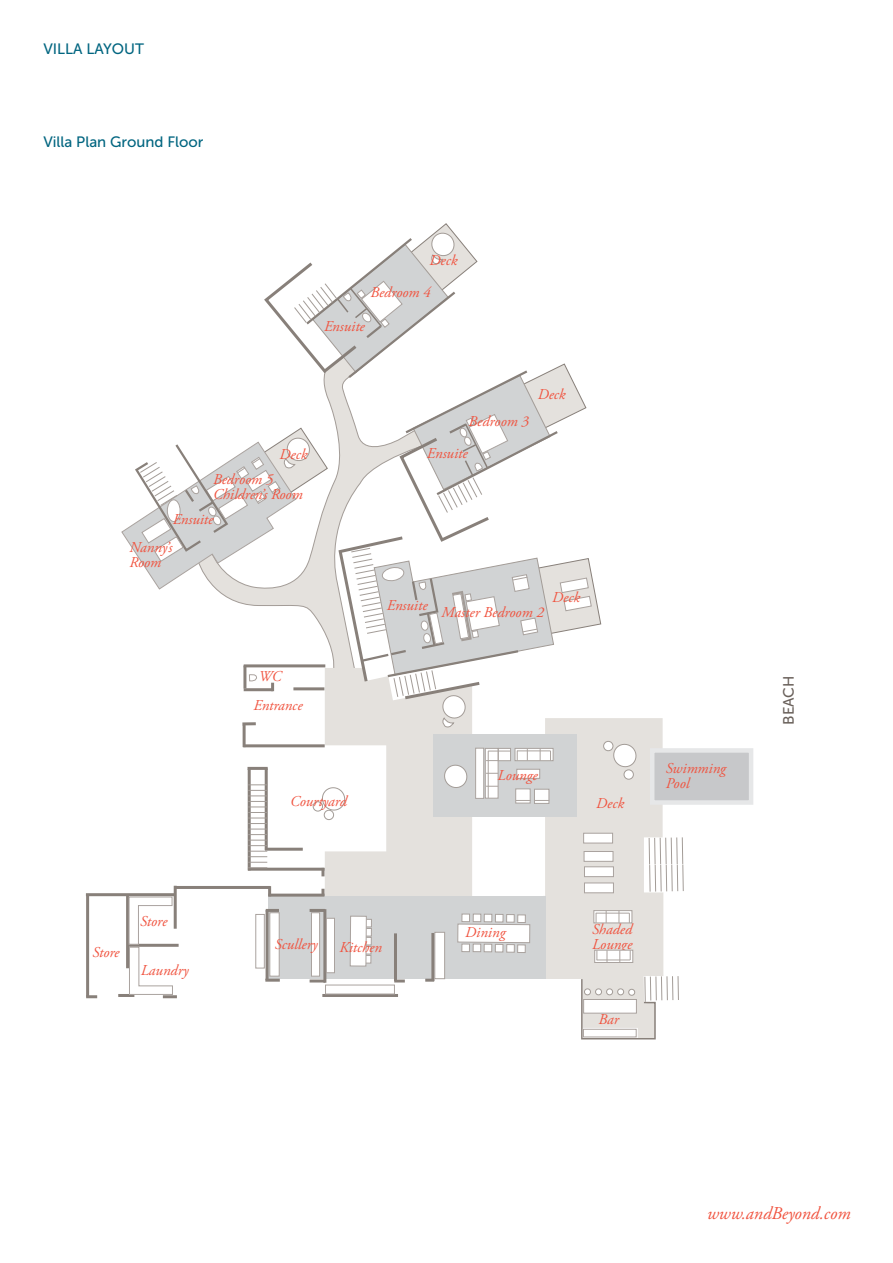
<style>
.page{position:relative;width:893px;height:1263px;background:#fff}
.page>*{position:absolute;margin:0;border:0;box-sizing:border-box;transform-origin:0 0}
.t1{font:italic 18px "Adobe Garamond Pro";color:#f0533f}
.t2{font:italic 15px/15px "Adobe Garamond Pro";color:#f0533f}
.t3{font:15px "Museo Sans 500";color:#006580}
.t4{font:15px "Museo Sans 500";color:#69605a}
</style>
<div class="page">
<svg style="left:325px;top:718px;width:338px;height:267px;fill:#e4e1dd"></svg>
<div style="left:433px;top:734px;width:144px;height:83px;background:#d1d3d4"></div>
<div style="left:268px;top:896px;width:277px;height:82px;background:#d1d3d4"></div>
<svg style="left:485px;top:748px;width:13px;height:50px"></svg>
<svg style="left:515px;top:748px;width:38px;height:13px"></svg>
<div style="left:498px;top:748px;width:13px;height:13px;background:#fff;border:1px solid #aaa39f"></div>
<div style="left:515px;top:789px;width:15px;height:14px;background:#fff;border:1px solid #aaa39f"></div>
<div style="left:534px;top:789px;width:15px;height:14px;background:#fff;border:1px solid #aaa39f"></div>
<div style="left:517px;top:769px;width:23px;height:9px;background:#fff;border:1px solid #aaa39f"></div>
<hr style="left:488px;top:751px;width:1px;height:47px;background:#aaa39f">
<hr style="left:517px;top:751px;width:33px;height:1px;background:#aaa39f">
<svg style="left:488px;top:751px;width:23px;height:1px"></svg>
<svg style="left:540px;top:749px;width:1px;height:12px"></svg>
<svg style="left:516px;top:800px;width:33px;height:1px"></svg>
<div style="left:475px;top:748px;width:9px;height:50px;background:#fff;border:1px solid #aaa39f"></div>
<div style="left:583px;top:833px;width:30px;height:10px;background:#fff;border:1px solid #aaa39f"></div>
<div style="left:584px;top:851px;width:29px;height:10px;background:#fff;border:1px solid #aaa39f"></div>
<div style="left:584px;top:867px;width:30px;height:10px;background:#fff;border:1px solid #aaa39f"></div>
<div style="left:584px;top:883px;width:30px;height:10px;background:#fff;border:1px solid #aaa39f"></div>
<div style="left:604px;top:741px;width:9px;height:10px;background:#fff;border-radius:50%"></div>
<div style="left:603px;top:741px;width:10px;height:10px;border:1px solid #a39c97;border-radius:50%"></div>
<div style="left:650px;top:748px;width:103px;height:57px;background:#c7c8ca;border:4px solid #e6e7e8"></div>
<svg style="left:86px;top:995px;width:11px;height:3px"></svg>
<hr style="left:86px;top:894px;width:3px;height:103px;background:#88807a">
<hr style="left:86px;top:893px;width:89px;height:3px;background:#88807a">
<hr style="left:174px;top:886px;width:3px;height:43px;background:#88807a">
<hr style="left:126px;top:895px;width:3px;height:73px;background:#88807a">
<hr style="left:127px;top:944px;width:52px;height:3px;background:#88807a">
<hr style="left:118px;top:994px;width:16px;height:3px;background:#88807a">
<hr style="left:163px;top:995px;width:14px;height:3px;background:#88807a">
<hr style="left:174px;top:886px;width:96px;height:3px;background:#88807a">
<svg style="left:268px;top:886px;width:3px;height:8px"></svg>
<hr style="left:268px;top:894px;width:56px;height:3px;background:#88807a">
<svg style="left:321px;top:889px;width:3px;height:5px"></svg>
<svg style="left:321px;top:871px;width:3px;height:5px"></svg>
<hr style="left:248px;top:868px;width:76px;height:3px;background:#88807a">
<hr style="left:248px;top:769px;width:3px;height:101px;background:#88807a">
<hr style="left:247px;top:767px;width:21px;height:3px;background:#88807a">
<hr style="left:265px;top:768px;width:3px;height:82px;background:#88807a">
<hr style="left:265px;top:848px;width:38px;height:3px;background:#88807a">
<svg style="left:266px;top:909px;width:13px;height:3px"></svg>
<hr style="left:266px;top:910px;width:3px;height:70px;background:#88807a">
<hr style="left:265px;top:979px;width:15px;height:3px;background:#88807a">
<hr style="left:310px;top:909px;width:15px;height:3px;background:#88807a">
<hr style="left:323px;top:909px;width:3px;height:74px;background:#88807a">
<hr style="left:310px;top:979px;width:15px;height:3px;background:#88807a">
<hr style="left:394px;top:933px;width:3px;height:48px;background:#88807a">
<svg style="left:394px;top:979px;width:11px;height:3px"></svg>
<hr style="left:431px;top:933px;width:3px;height:48px;background:#88807a">
<svg style="left:425px;top:979px;width:9px;height:3px"></svg>
<hr style="left:322px;top:994px;width:76px;height:3px;background:#88807a">
<hr style="left:243px;top:725px;width:3px;height:22px;background:#88807a">
<hr style="left:243px;top:744px;width:82px;height:3px;background:#88807a">
<svg style="left:457px;top:924px;width:73px;height:19px"></svg>
<div style="left:518px;top:915px;width:7px;height:7px;background:#fff"></div>
<div style="left:517px;top:915px;width:9px;height:8px;border:1px solid #aaa39f"></div>
<div style="left:507px;top:914px;width:7px;height:8px;background:#fff"></div>
<div style="left:506px;top:914px;width:8px;height:8px;border:1px solid #aaa39f"></div>
<div style="left:495px;top:914px;width:8px;height:8px;background:#fff"></div>
<div style="left:495px;top:914px;width:8px;height:8px;border:1px solid #aaa39f"></div>
<div style="left:484px;top:914px;width:8px;height:8px;background:#fff"></div>
<div style="left:484px;top:914px;width:8px;height:8px;border:1px solid #aaa39f"></div>
<div style="left:473px;top:914px;width:8px;height:8px;background:#fff"></div>
<div style="left:473px;top:914px;width:8px;height:8px;border:1px solid #aaa39f"></div>
<div style="left:462px;top:914px;width:8px;height:8px;background:#fff"></div>
<div style="left:462px;top:914px;width:8px;height:8px;border:1px solid #aaa39f"></div>
<div style="left:518px;top:945px;width:7px;height:7px;background:#fff"></div>
<div style="left:517px;top:945px;width:8px;height:8px;border:1px solid #aaa39f"></div>
<div style="left:507px;top:944px;width:7px;height:8px;background:#fff"></div>
<div style="left:506px;top:944px;width:9px;height:8px;border:1px solid #aaa39f"></div>
<div style="left:495px;top:944px;width:8px;height:8px;background:#fff"></div>
<div style="left:495px;top:944px;width:8px;height:8px;border:1px solid #aaa39f"></div>
<div style="left:484px;top:944px;width:8px;height:8px;background:#fff"></div>
<div style="left:484px;top:944px;width:8px;height:8px;border:1px solid #aaa39f"></div>
<div style="left:473px;top:944px;width:8px;height:8px;background:#fff"></div>
<div style="left:473px;top:944px;width:8px;height:8px;border:1px solid #aaa39f"></div>
<div style="left:462px;top:944px;width:7px;height:8px;background:#fff"></div>
<div style="left:462px;top:944px;width:8px;height:8px;border:1px solid #aaa39f"></div>
<svg style="left:594px;top:950px;width:39px;height:13px"></svg>
<hr style="left:597px;top:960px;width:33px;height:1px;background:#aaa39f">
<svg style="left:607px;top:950px;width:1px;height:12px"></svg>
<svg style="left:620px;top:950px;width:1px;height:12px"></svg>
<svg style="left:594px;top:910px;width:38px;height:13px"></svg>
<hr style="left:596px;top:913px;width:33px;height:1px;background:#aaa39f">
<svg style="left:606px;top:911px;width:1px;height:12px"></svg>
<svg style="left:619px;top:911px;width:1px;height:12px"></svg>
<svg style="left:444px;top:764px;width:24px;height:24px"></svg>
<svg style="left:612px;top:743px;width:25px;height:25px"></svg>
<div style="left:624px;top:770px;width:9px;height:9px;background:#fff;border-radius:50%"></div>
<div style="left:624px;top:770px;width:10px;height:9px;border:1px solid #a39c97;border-radius:50%"></div>
<div style="left:435px;top:932px;width:10px;height:47px;background:#fff;border:1px solid #aaa39f"></div>
<div style="left:363px;top:955px;width:8px;height:8px;border:1px solid #aaa39f"></div>
<div style="left:363px;top:946px;width:8px;height:8px;border:1px solid #aaa39f"></div>
<svg style="left:366px;top:939px;width:3px;height:4px"></svg>
<div style="left:363px;top:937px;width:8px;height:8px;border:1px solid #aaa39f"></div>
<svg style="left:366px;top:930px;width:4px;height:4px"></svg>
<div style="left:364px;top:928px;width:8px;height:8px;border:1px solid #aaa39f"></div>
<svg style="left:366px;top:921px;width:4px;height:4px"></svg>
<div style="left:364px;top:919px;width:8px;height:8px;border:1px solid #aaa39f"></div>
<div style="left:350px;top:916px;width:16px;height:50px;background:#fff"></div>
<div style="left:350px;top:916px;width:16px;height:50px;border:1px solid #aaa39f"></div>
<div style="left:326px;top:918px;width:9px;height:55px;background:#fff;border:1px solid #aaa39f"></div>
<div style="left:325px;top:985px;width:70px;height:9px;background:#fff;border:1px solid #aaa39f"></div>
<div style="left:311px;top:912px;width:9px;height:64px;background:#fff;border:1px solid #aaa39f"></div>
<div style="left:270px;top:912px;width:9px;height:64px;background:#fff"></div>
<svg style="left:129px;top:897px;width:44px;height:98px"></svg>
<div style="left:313px;top:801px;width:10px;height:10px;border:1px solid #a39c97;border-radius:50%"></div>
<svg style="left:321px;top:786px;width:25px;height:25px"></svg>
<div style="left:324px;top:810px;width:10px;height:10px;background:#fff;border-radius:50%"></div>
<div style="left:324px;top:810px;width:10px;height:10px;border:1px solid #a39c97;border-radius:50%"></div>
<svg style="left:649px;top:837px;width:35px;height:55px"></svg>
<svg style="left:248px;top:784px;width:19px;height:84px"></svg>
<svg style="left:580px;top:976px;width:99px;height:64px"></svg>
<svg style="left:121px;top:223px;width:480px;height:506px"></svg>
<p class="t3" style="left:43px;top:40px;width:102px">VILLA LAYOUT</p>
<p class="t3" style="left:43px;top:134px;width:162px">Villa Plan Ground Floor</p>
<p class="t2" style="left:429px;top:253px;width:29px">Deck</p>
<p class="t2" style="left:370px;top:286px;width:62px">Bedroom 4</p>
<p class="t2" style="left:324px;top:320px;width:42px">Ensuite</p>
<p class="t2" style="left:279px;top:447px;width:29px">Deck</p>
<p class="t2" style="left:213px;top:472px;width:91px">Bedroom 5<br>Children’s Room</p>
<p class="t2" style="left:173px;top:512px;width:42px">Ensuite</p>
<p class="t2" style="left:130px;top:540px;width:44px">Nanny’s<br>Room</p>
<p class="t2" style="left:259px;top:669px;width:24px">WC</p>
<p class="t2" style="left:253px;top:698px;width:51px">Entrance</p>
<p class="t2" style="left:469px;top:414px;width:62px">Bedroom 3</p>
<p class="t2" style="left:427px;top:447px;width:42px">Ensuite</p>
<p class="t2" style="left:538px;top:387px;width:29px">Deck</p>
<p class="t2" style="left:387px;top:598px;width:42px">Ensuite</p>
<p class="t2" style="left:442px;top:606px;width:104px">Master Bedroom 2</p>
<p class="t2" style="left:552px;top:590px;width:29px">Deck</p>
<p class="t2" style="left:92px;top:945px;width:29px">Store</p>
<p class="t2" style="left:140px;top:914px;width:29px">Store</p>
<p class="t2" style="left:141px;top:963px;width:49px">Laundry</p>
<p class="t2" style="left:290px;top:794px;width:58px">Courtyard</p>
<p class="t2" style="left:275px;top:937px;width:45px">Scullery</p>
<p class="t2" style="left:339px;top:940px;width:44px">Kitchen</p>
<p class="t2" style="left:498px;top:768px;width:42px">Lounge</p>
<p class="t2" style="left:666px;top:761px;width:62px">Swimming<br>Pool</p>
<p class="t2" style="left:596px;top:796px;width:29px">Deck</p>
<p class="t2" style="left:465px;top:926px;width:42px">Dining</p>
<p class="t2" style="left:592px;top:922px;width:42px">Shaded<br>Lounge</p>
<p class="t2" style="left:598px;top:1012px;width:22px">Bar</p>
<p class="t4" style="left:780px;top:725px;width:51px;rotate:-90deg">BEACH</p>
<p class="t1" style="left:707px;top:1202px;width:145px">www.andBeyond.com</p>
</div>
